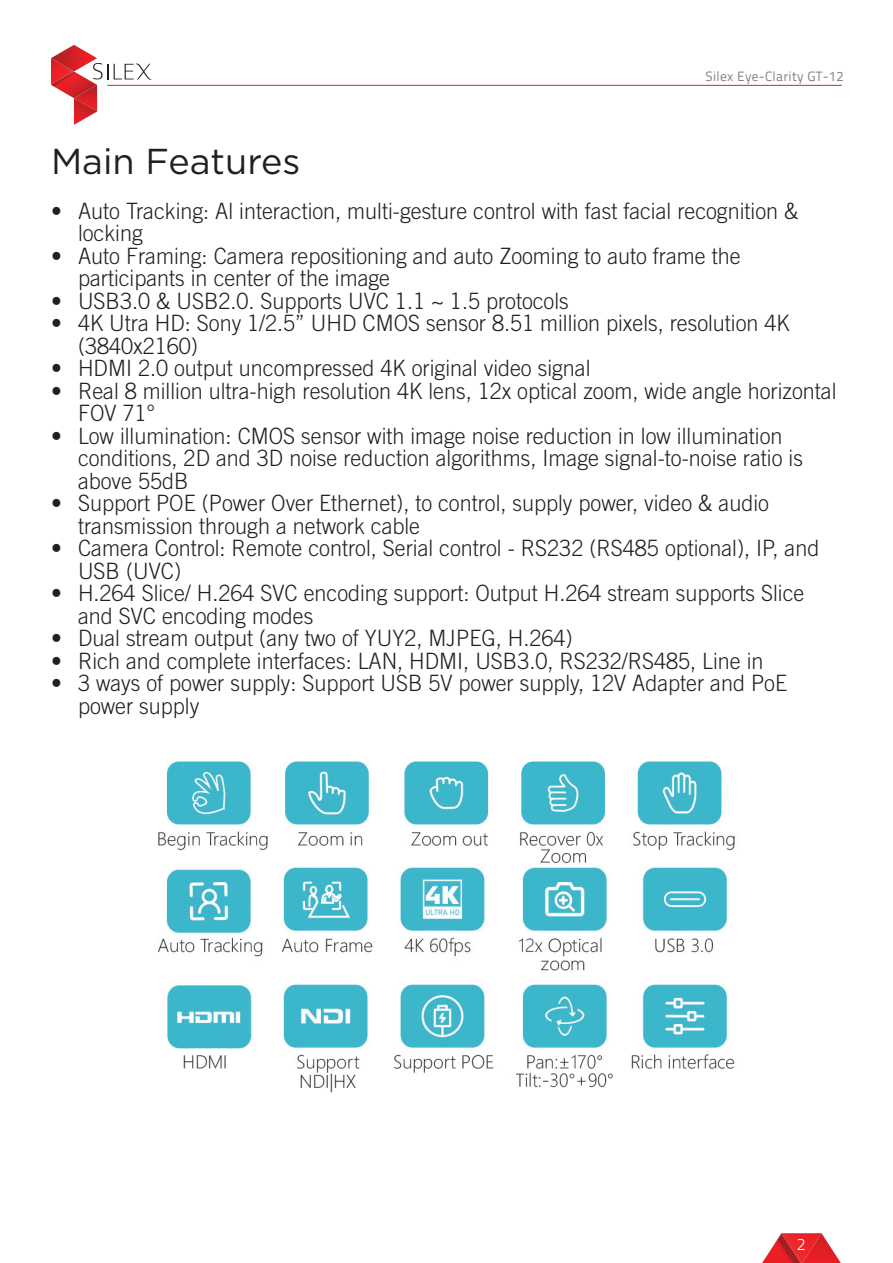
<style>
.page{position:relative;width:893px;height:1263px;background:#fff}
.page>*{position:absolute;margin:0;border:0;box-sizing:border-box;transform-origin:0 0}
.t1{font:36px "Gotham";color:#231f20}
.t2{font:300 22.5px/22.5px "Trade Gothic LT Std";color:#231f20;scale:.96 1}
.t3{font:300 16.5px "Titillium Text 22 L";color:#fff}
.t4{font:13.5px "Titillium Text 22 L";letter-spacing:.02em;color:#808285}
</style>
<div class="page">
<hr style="left:107px;top:85px;width:735px;height:1px;background:#eb1d23">
<img style="left:74px;top:111px;width:23px;height:14px">
<svg style="left:51px;top:45px;width:57px;height:66px"></svg>
<svg style="left:114px;top:63px;width:37px;height:17px"></svg>
<svg style="left:762px;top:1233px;width:79px;height:30px"></svg>
<img style="left:158px;top:761px;width:577px;height:332px">
<p class="t4" style="left:706px;top:66px;width:139px">Silex Eye-Clarity GT-12</p>
<p class="t1" style="left:51px;top:138px;width:251px">Main Features</p>
<p class="t2" style="left:78px;top:199px;width:752px;text-indent:-27px">• Auto Tracking: Al interaction, multi-gesture control with fast facial recognition &amp; locking</p>
<p class="t2" style="left:78px;top:244px;width:692px;text-indent:-27px">• Auto Framing: Camera repositioning and auto Zooming to auto frame the participants in center of the image</p>
<p class="t2" style="left:51px;top:289px;width:541px">• USB3.0 &amp; USB2.0. Supports UVC 1.1 ~ 1.5 protocols</p>
<p class="t2" style="left:78px;top:312px;width:743px;text-indent:-27px">• 4K Utra HD: Sony 1/2.5” UHD CMOS sensor 8.51 million pixels, resolution 4K (3840x2160)</p>
<p class="t2" style="left:51px;top:357px;width:563px">• HDMI 2.0 output uncompressed 4K original video signal</p>
<p class="t2" style="left:78px;top:379px;width:792px;text-indent:-27px">• Real 8 million ultra-high resolution 4K lens, 12x optical zoom, wide angle horizontal<br>FOV 71°</p>
<p class="t2" style="left:78px;top:424px;width:757px;text-indent:-27px">• Low illumination: CMOS sensor with image noise reduction in low illumination conditions, 2D and 3D noise reduction algorithms, Image signal-to-noise ratio is above 55dB</p>
<p class="t2" style="left:78px;top:492px;width:721px;text-indent:-27px">• Support POE (Power Over Ethernet), to control, supply power, video &amp; audio transmission through a network cable</p>
<p class="t2" style="left:78px;top:537px;width:774px;text-indent:-27px">• Camera Control: Remote control, Serial control - RS232 (RS485 optional), IP, and<br>USB (UVC)</p>
<p class="t2" style="left:78px;top:582px;width:758px;text-indent:-27px">• H.264 Slice/ H.264 SVC encoding support: Output H.264 stream supports Slice and SVC encoding modes</p>
<p class="t2" style="left:51px;top:627px;width:545px">• Dual stream output (any two of YUY2, MJPEG, H.264)</p>
<p class="t2" style="left:51px;top:649px;width:744px">• Rich and complete interfaces: LAN, HDMI, USB3.0, RS232/RS485, Line in</p>
<p class="t2" style="left:78px;top:672px;width:740px;text-indent:-27px">• 3 ways of power supply: Support USB 5V power supply, 12V Adapter and PoE power supply</p>
<p class="t3" style="left:797px;top:1232px;width:10px">2</p>
</div>
